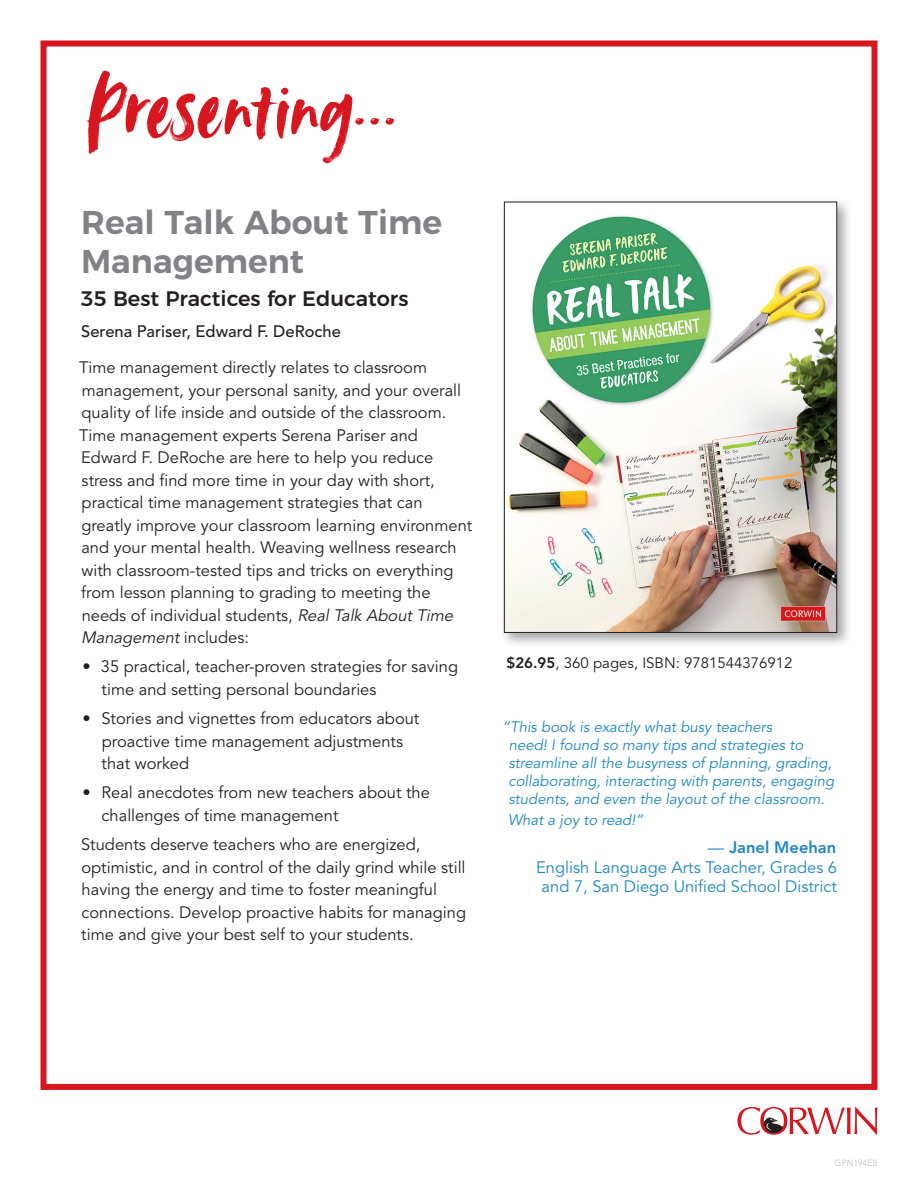
<style>
.page{position:relative;width:918px;height:1188px;background:#fff}
.page>*{position:absolute;margin:0;border:0;box-sizing:border-box;transform-origin:0 0}
.t1{font:90.6px "Avallon Alt";letter-spacing:.005em;color:#d7171f}
.Book_Title{font:600 33px/39px "Montserrat";color:#808285}
.Subtitle{font:500 21px "Montserrat";color:#231f20}
.Authors{font:16.5px/22.5px "Avenir LT Std";color:#231f20}
.Body_Text{font:16.5px/22.5px "Avenir LT Std";color:#231f20}
.Reviewer{font:16.5px/19.8px "Avenir LT Std";color:#1d87c7;text-align:center}
.Authors-2{font:500 16.5px "Avenir LT Std";color:#231f20}
.Reviewer-2{font:800 16.5px "Avenir LT Std";color:#1d87c7}
.Quote_Text{font:italic 15px/18px "Avenir LT Std";color:#1d87c7}
.Price_Line{font:15px "Avenir LT Std";color:#231f20}
.t2{font:300 9px "Avenir LT Std";color:#bcbdc0}
.s1{font-style:italic}
.s2{font-weight:800}
.s3{font-weight:400}
</style>
<div class="page">
<div style="left:40px;top:40px;width:838px;height:1050px;border:6px solid #d7171f"></div>
<div style="left:499px;top:197px;width:354px;height:451px;background:#231f20;opacity:.4"></div>
<img style="left:506px;top:204px;width:329px;height:427px">
<div style="left:504px;top:202px;width:333px;height:431px;border:1px solid #231f20"></div>
<svg style="left:737px;top:1107px;width:141px;height:28px"></svg>
<p class="t1" style="left:87px;top:47px;width:314px">Presenting...</p>
<p class="Book_Title" style="left:81px;top:200px;width:362px">Real Talk About Time<br>Management</p>
<p class="Subtitle" style="left:81px;top:282px;width:329px">35 Best Practices for Educators</p>
<p class="Authors-2" style="left:81px;top:322px;width:261px">Serena Pariser, Edward F. DeRoche</p>
<p class="Authors" style="left:79px;top:357px;width:395px">Time management directly relates to classroom management, your personal sanity, and your overall quality of life inside and outside of the classroom.<br>Time management experts Serena Pariser and Edward F. DeRoche are here to help you reduce stress and find more time in your day with short, practical time management strategies that can greatly improve your classroom learning environment and your mental health. Weaving wellness research with classroom-tested tips and tricks on everything from lesson planning to grading to meeting the needs of individual students, <span class="s1">Real Talk About Time Management</span> i n c l u d es :</p>
<p class="Authors" style="left:102px;top:656px;width:358px;text-indent:-19px">• 35 practical, teacher-proven strategies for saving time and setting personal boundaries</p>
<p class="Authors" style="left:102px;top:708px;width:319px;text-indent:-19px">• Stories and vignettes from educators about proactive time management adjustments that worked</p>
<p class="Authors" style="left:102px;top:782px;width:330px;text-indent:-19px">• Real anecdotes from new teachers about the challenges of time management</p>
<p class="Body_Text" style="left:81px;top:834px;width:386px">Students deserve teachers who are energized, optimistic, and in control of the daily grind while still having the energy and time to foster meaningful connections. Develop proactive habits for managing time and give your best self to your students.</p>
<p class="Price_Line" style="left:507px;top:654px;width:288px"><span class="s2">$26.95</span>, 360 pages, ISBN: 9781544376912</p>
<p class="Quote_Text" style="left:509px;top:718px;width:327px;text-indent:-6px">“This book is exactly what busy teachers<br>need! I found so many tips and strategies to streamline all the busyness of planning, grading, collaborating, interacting with parents, engaging students, and even the layout of the classroom.</p>
<p class="Quote_Text" style="left:508px;top:811px;width:137px">What a joy to read!”</p>
<p class="Reviewer-2" style="left:708px;top:837px;width:130px"><span class="s3">—</span> Janel Meehan</p>
<p class="Reviewer" style="left:536px;top:858px;width:303px">English Language Arts Teacher, Grades 6 and 7, San Diego Unified School District</p>
<p class="t2" style="left:835px;top:1157px;width:44px">GPN194E8</p>
</div>
